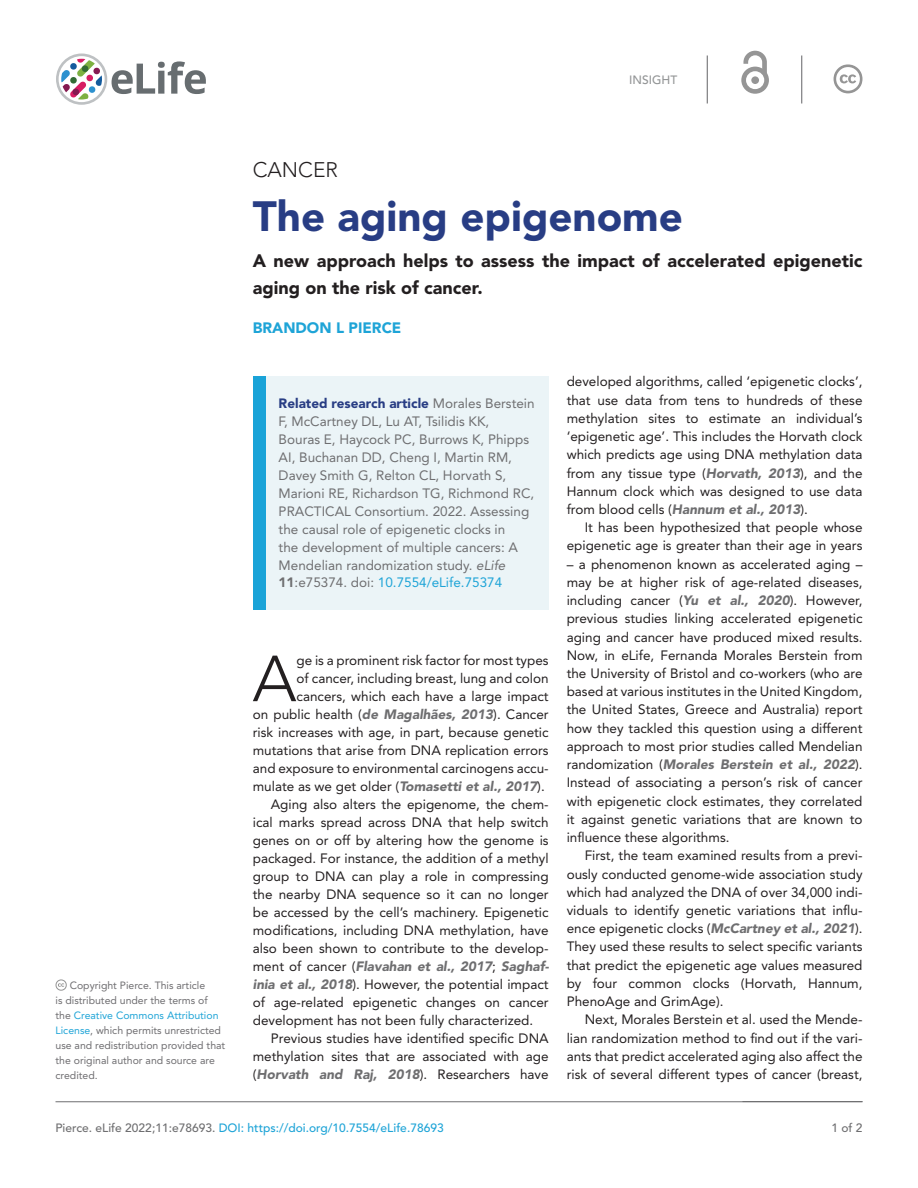
<style>
.page{position:relative;width:918px;height:1188px;background:#fff}
.page>*{position:absolute;margin:0;border:0;box-sizing:border-box;transform-origin:0 0}
.t1{font:300 64.35px "Avenir LT Std";color:#231f20}
.t2{font:900 42px "Avenir LT Std";color:#283d84}
.t3{font:300 21px "Avenir LT Std";color:#231f20}
.t4{font:900 18px/27px "Avenir LT Std";color:#231f20}
.t5{font:900 15px "Avenir LT Std";color:#1ea4d7}
.t6{font:13.5px/18.3px "Avenir LT Std";color:#231f20;text-align:justify}
.t7{font:13.5px/18px "Avenir LT Std";color:#6e6e70}
.t8{font:italic 900 13.5px "Avenir LT Std";color:#6e6e70}
.t9{font:500 12px "Avenir LT Std";color:#1ea4d7}
.t10{font:500 12px "Avenir LT Std";color:#939596}
.t11{font:500 12px "Avenir LT Std";color:#6e6e70}
.t12{font:10.5px/15px "Avenir LT Std";color:#6e6d70}
.s1{color:#1ea4d7}
.s2{font-weight:900;color:#283d84}
.s3{font-style:italic}
.s4{font-weight:900}
.s5{font-weight:900;font-style:italic;color:#6e6e70}
.s6{font-weight:400;font-style:normal;color:#231f20}
.s7{color:#6e6e70}
</style>
<div class="page">
<svg style="left:741px;top:51px;width:28px;height:43px"></svg>
<svg style="left:834px;top:64px;width:28px;height:29px"></svg>
<hr style="left:707px;top:56px;width:1px;height:48px;background:#636366">
<hr style="left:802px;top:56px;width:1px;height:48px;background:#636366">
<svg style="left:56px;top:54px;width:150px;height:51px"></svg>
<hr style="left:56px;top:1101px;width:806px;height:1px;background:#6e6e70">
<svg style="left:56px;top:979px;width:11px;height:12px"></svg>
<div style="left:253px;top:376px;width:296px;height:234px;background:#ebf4f7"></div>
<div style="left:253px;top:376px;width:12px;height:234px;background:#1aa3d8"></div>
<p class="t10" style="left:629px;top:73px;width:50px">INSIGHT</p>
<p class="t12" style="left:56px;top:978px;width:171px;text-indent:14px">Copyright Pierce. This article<br>is distributed under the terms of the <span class="s1">Creative Commons Attribution<br>License</span>, which permits unrestricted use and redistribution provided that the original author and source are credited.</p>
<h3 class="t3" style="left:253px;top:157px;width:87px">CANCER</h3>
<h2 class="t2" style="left:253px;top:191px;width:432px">The aging epigenome</h2>
<h3 class="t4" style="left:253px;top:247px;width:611px">A new approach helps to assess the impact of accelerated epigenetic aging on the risk of cancer.</h3>
<p class="t5" style="left:253px;top:318px;width:150px">BRANDON L PIERCE</p>
<p class="t7" style="left:279px;top:394px;width:258px"><span class="s2">Related research article</span> Morales Berstein F, McCartney DL, Lu AT, Tsilidis KK,<br>Bouras E, Haycock PC, Burrows K, Phipps AI, Buchanan DD, Cheng I, Martin RM, Davey Smith G, Relton CL, Horvath S, Marioni RE, Richardson TG, Richmond RC, PRACTICAL Consortium. 2022. Assessing the causal role of epigenetic clocks in<br>the development of multiple cancers: A Mendelian randomization study. <span class="s3">eLife </span><span class="s4">11</span>:e75374. doi: <span class="s1">10.7554/eLife.75374</span></p>
<h1 class="t1" style="left:252px;top:641px;width:46px">A</h1>
<p class="t6" style="left:297px;top:651px;width:254px">ge is a prominent risk factor for most types</p>
<p class="t6" style="left:297px;top:669px;width:254px">of cancer, including breast, lung and colon</p>
<p class="t6" style="left:297px;top:687px;width:254px">cancers, which each have a large impact</p>
<p class="t6" style="left:253px;top:705px;width:297px">on public health (<span class="s5">de Magalhães, 2013</span>). Cancer</p>
<p class="t6" style="left:253px;top:723px;width:297px">risk increases with age, in part, because genetic</p>
<p class="t6" style="left:253px;top:741px;width:297px">mutations that arise from DNA replication errors</p>
<p class="t6" style="left:253px;top:759px;width:297px">and exposure to environmental carcinogens accu-</p>
<p class="t6" style="left:253px;top:777px;width:294px">mulate as we get older (<span class="s5">Tomasetti et al., 2017</span>).</p>
<p class="t6" style="left:271px;top:795px;width:279px">Aging also alters the epigenome, the chem-</p>
<p class="t6" style="left:253px;top:813px;width:297px">ical marks spread across DNA that help switch</p>
<p class="t6" style="left:253px;top:831px;width:297px">genes on or off by altering how the genome is</p>
<p class="t6" style="left:253px;top:849px;width:297px">packaged. For instance, the addition of a methyl</p>
<p class="t6" style="left:253px;top:867px;width:297px">group to DNA can play a role in compressing</p>
<p class="t6" style="left:253px;top:885px;width:297px">the nearby DNA sequence so it can no longer</p>
<p class="t6" style="left:253px;top:903px;width:297px">be accessed by the cell’s machinery. Epigenetic</p>
<p class="t6" style="left:253px;top:921px;width:297px">modifications, including DNA methylation, have</p>
<p class="t6" style="left:253px;top:939px;width:297px">also been shown to contribute to the develop-</p>
<p class="t8" style="left:253px;top:958px;width:298px"><span class="s6">ment of cancer (</span>Flavahan et al., 2017<span class="s6">;</span> Saghaf-</p>
<p class="t6" style="left:253px;top:975px;width:297px"><span class="s5">inia et al., 2018</span>). However, the potential impact</p>
<p class="t6" style="left:253px;top:993px;width:297px">of age-related epigenetic changes on cancer</p>
<p class="t6" style="left:253px;top:1011px;width:282px">development has not been fully characterized.</p>
<p class="t6" style="left:271px;top:1029px;width:279px">Previous studies have identified specific DNA</p>
<p class="t6" style="left:253px;top:1047px;width:297px">methylation sites that are associated with age</p>
<p class="t6" style="left:253px;top:1065px;width:297px">(<span class="s5">Horvath and Raj, 2018</span>). Researchers have</p>
<p class="t6" style="left:567px;top:373px;width:297px">developed algorithms, called ‘epigenetic clocks’, that use data from tens to hundreds of these methylation sites to estimate an individual’s ‘epigenetic age’. This includes the Horvath clock which predicts age using DNA methylation data from any tissue type (<span class="s5">Horvath, 2013</span>), and the Hannum clock which was designed to use data from blood cells (<span class="s5">Hannum et al., 2013</span>).</p>
<p class="t6" style="left:567px;top:519px;width:297px;text-align:right">It has been hypothesized that people whose epigenetic age is greater than their age in years</p>
<p class="t6" style="left:567px;top:555px;width:297px">– a phenomenon known as accelerated aging – may be at higher risk of age-related diseases, including cancer (<span class="s5">Yu et al., 2020</span>). However, previous studies linking accelerated epigenetic aging and cancer have produced mixed results.<br>Now, in eLife, Fernanda Morales Berstein from the University of Bristol and co-workers (who are based at various institutes in the United Kingdom, the United States, Greece and Australia) report how they tackled this question using a different approach to most prior studies called Mendelian randomization (<span class="s5">Morales Berstein et al., 2022</span>).<br>Instead of associating a person’s risk of cancer with epigenetic clock estimates, they correlated it against genetic variations that are known to influence these algorithms.</p>
<p class="t6" style="left:567px;top:847px;width:297px;text-indent:18px">First, the team examined results from a previ&shy;ously conducted genome-wide association study which had analyzed the DNA of over 34,000 indi&shy;viduals to identify genetic variations that influ&shy;ence epigenetic clocks (<span class="s5">McCartney et al., 2021</span>).<br>They used these results to select specific variants that predict the epigenetic age values measured by four common clocks (Horvath, Hannum, PhenoAge and GrimAge).</p>
<p class="t6" style="left:567px;top:1011px;width:297px;text-indent:18px">Next, Morales Berstein et al. used the Mende&shy;lian randomization method to find out if the vari&shy;ants that predict accelerated aging also affect the risk of several different types of cancer (breast,</p>
<p class="t9" style="left:56px;top:1121px;width:390px"><span class="s7">Pierce. eLife 2022;11:e78693.</span> DOI: https://doi.org/10.7554/eLife.78693</p>
<p class="t11" style="left:831px;top:1121px;width:33px">1 of 2</p>
</div>
